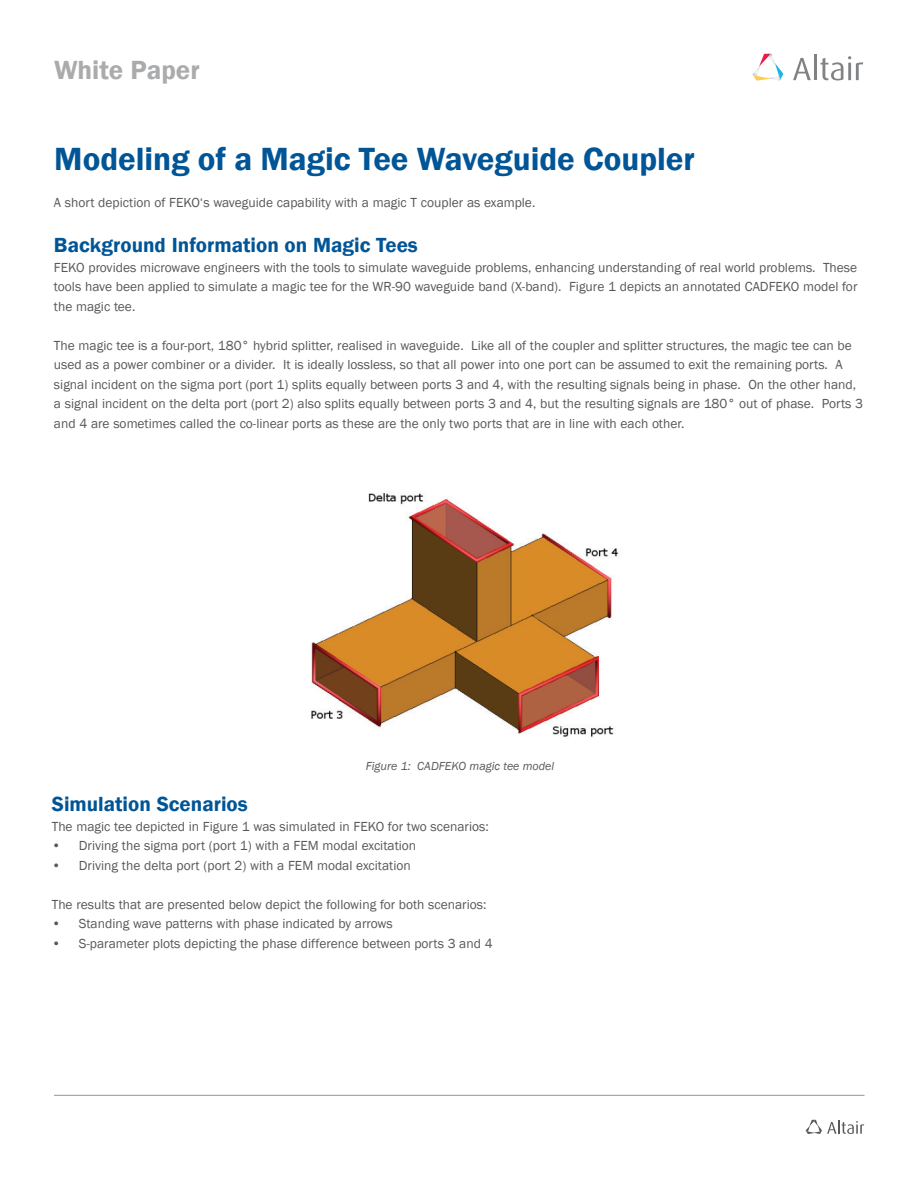
<style>
.page{position:relative;width:918px;height:1188px;background:#fff}
.page>*{position:absolute;margin:0;border:0;box-sizing:border-box;transform-origin:0 0}
.t1{font:600 33px "Franklin Gothic";color:#005596}
.t2{font:600 27px "Franklin Gothic";color:#aaabac}
.t3{font:600 21px "Franklin Gothic";color:#005596}
.t4{font:13.5px/19.5px "Franklin Gothic";color:#57585a;text-align:justify}
.t5{font:italic 12px "Franklin Gothic";color:#57585a}
</style>
<div class="page">
<svg style="left:793px;top:58px;width:18px;height:22px"></svg>
<hr style="left:814px;top:55px;width:3px;height:25px;background:#808284">
<svg style="left:820px;top:56px;width:43px;height:24px"></svg>
<svg style="left:752px;top:54px;width:31px;height:27px"></svg>
<svg style="left:806px;top:1120px;width:58px;height:14px"></svg>
<hr style="left:54px;top:1095px;width:811px;height:1px;background:#939598">
<img style="left:311px;top:493px;width:308px;height:244px">
<h2 class="t2" style="left:54px;top:54px;width:147px">White Paper</h2>
<h1 class="t1" style="left:54px;top:139px;width:642px">Modeling of a Magic Tee Waveguide Coupler</h1>
<p class="t4" style="left:54px;top:193px;width:483px">A short depiction of FEKO‘s waveguide capability with a magic T coupler as example.</p>
<h3 class="t3" style="left:54px;top:232px;width:365px">Background Information on Magic Tees</h3>
<p class="t4" style="left:54px;top:258px;width:805px">FEKO provides microwave engineers with the tools to simulate waveguide problems, enhancing understanding of real world problems. These tools have been applied to simulate a magic tee for the WR-90 waveguide band (X-band). Figure 1 depicts an annotated CADFEKO model for the magic tee.</p>
<p class="t4" style="left:54px;top:336px;width:811px;text-align:left">The magic tee is a four-port, 180° hybrid splitter, realised in waveguide. Like all of the coupler and splitter structures, the magic tee can be used as a power combiner or a divider. It is ideally lossless, so that all power into one port can be assumed to exit the remaining ports. A signal incident on the sigma port (port 1) splits equally between ports 3 and 4, with the resulting signals being in phase. On the other hand, a signal incident on the delta port (port 2) also splits equally between ports 3 and 4, but the resulting signals are 180° out of phase. Ports 3 and 4 are sometimes called the co-linear ports as these are the only two ports that are in line with each other.</p>
<p class="t5" style="left:366px;top:759px;width:190px">Figure 1: CADFEKO magic tee model</p>
<h3 class="t3" style="left:52px;top:791px;width:197px">Simulation Scenarios</h3>
<p class="t4" style="left:52px;top:817px;width:438px">The magic tee depicted in Figure 1 was simulated in FEKO for two scenarios:</p>
<p class="t4" style="left:52px;top:836px;width:366px">• Driving the sigma port (port 1) with a FEM modal excitation</p>
<p class="t4" style="left:52px;top:856px;width:361px">• Driving the delta port (port 2) with a FEM modal excitation</p>
<p class="t4" style="left:52px;top:895px;width:436px">The results that are presented below depict the following for both scenarios:</p>
<p class="t4" style="left:52px;top:914px;width:342px">• Standing wave patterns with phase indicated by arrows</p>
<p class="t4" style="left:52px;top:934px;width:442px">• S-parameter plots depicting the phase difference between ports 3 and 4</p>
</div>
